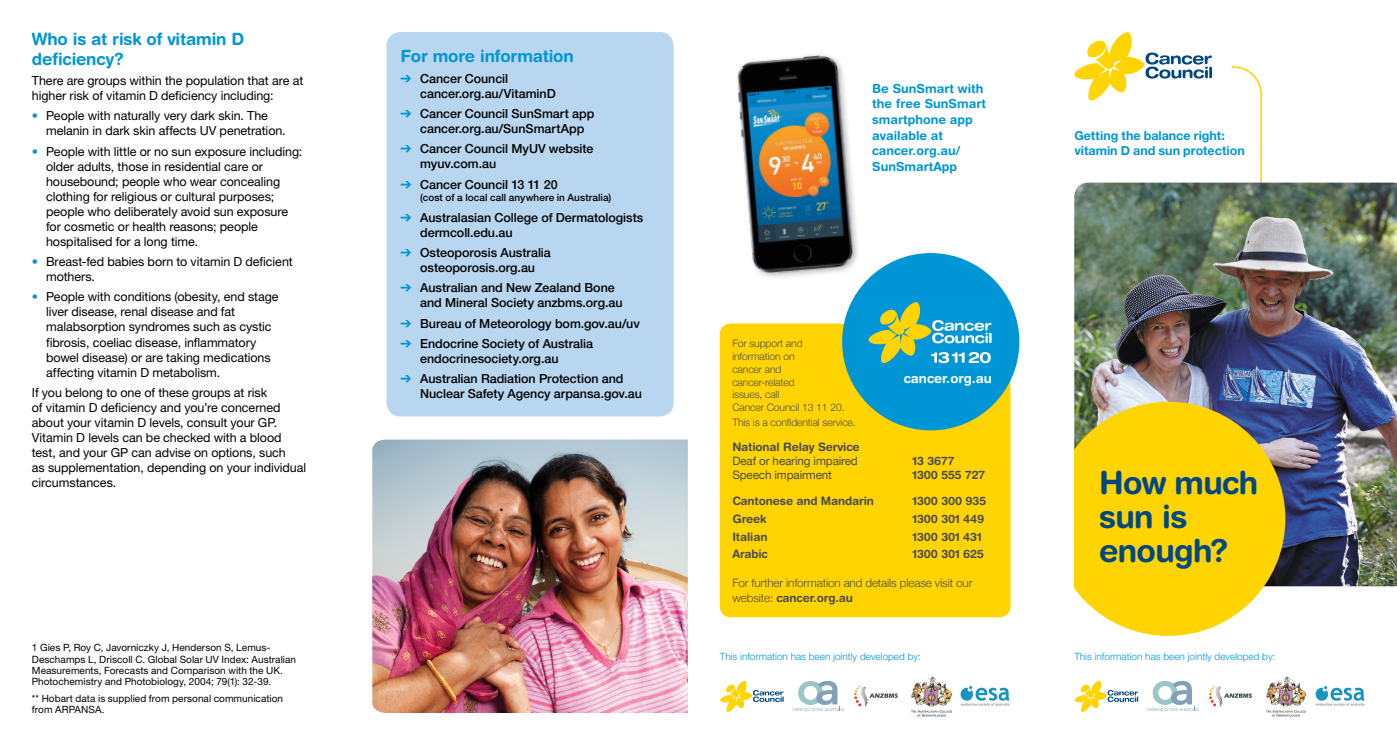
<style>
.page{position:relative;width:1397px;height:745px;background:#fff}
.page>*{position:absolute;margin:0;border:0;box-sizing:border-box;transform-origin:0 0}
.t1{font:700 31.88px/34px "Helvetica Rounded";letter-spacing:-.02em;color:#004883}
.t2{font:700 16.88px/19.4px "Helvetica Rounded";letter-spacing:-.01em;color:#0096d6}
.t3{font:700 13.12px "Helvetica Rounded";color:#fff}
.t4{font:12.5px/15px "Helvetica Neue LT Std";letter-spacing:-.005em;color:#000}
.t5{font:500 12.5px/15px "Helvetica Neue LT Std";color:#000}
.t6{font:700 12.5px/15.6px "Helvetica Rounded";color:#0096d6}
.t7{font:700 12.5px/15px "Helvetica Neue LT Std";color:#0096d6}
.t8{font:700 11.62px "Helvetica Rounded";letter-spacing:-.01em;color:#4d4d4f}
.t9{font:300 11.62px "Helvetica Neue";letter-spacing:-.01em;color:#4d4d4f}
.t10{font:11.62px "Helvetica Neue";letter-spacing:-.01em;color:#4d4d4f}
.t11{font:300 10.38px/13px "Helvetica Neue";letter-spacing:-.01em;color:#4d4d4f}
.t12{font:10px/11.2px "Helvetica Neue LT Std";letter-spacing:.005em;color:#000}
.t13{font:300 10px "Helvetica Neue LT Std";color:#0096d6}
.t14{font:500 10px "Helvetica Neue LT Std";letter-spacing:.005em;color:#000}
.s1{color:#0096d6}
.s2{font-family:"Helvetica Neue";font-weight:300}
</style>
<div class="page">
<div style="left:386px;top:32px;width:287px;height:384px;background:#b9d6f0;border-radius:14px"></div>
<img style="left:854px;top:685px;width:44px;height:22px">
<img style="left:1209px;top:685px;width:43px;height:22px">
<img style="left:911px;top:676px;width:40px;height:39px">
<img style="left:1266px;top:676px;width:39px;height:39px">
<svg style="left:720px;top:680px;width:63px;height:31px"></svg>
<svg style="left:1074px;top:680px;width:63px;height:31px"></svg>
<svg style="left:792px;top:680px;width:51px;height:31px"></svg>
<svg style="left:1147px;top:680px;width:51px;height:31px"></svg>
<svg style="left:1231px;top:66px;width:31px;height:116px"></svg>
<img style="left:1074px;top:182px;width:322px;height:404px">
<svg style="left:1074px;top:32px;width:137px;height:69px"></svg>
<svg style="left:1074px;top:401px;width:211px;height:234px;fill:#ffd400"></svg>
<img style="left:372px;top:439px;width:315px;height:273px">
<img style="left:960px;top:685px;width:50px;height:22px">
<img style="left:1315px;top:685px;width:49px;height:22px">
<div style="left:719px;top:323px;width:291px;height:294px;background:#ffd400;border-radius:11px"></div>
<img style="left:737px;top:54px;width:121px;height:223px">
<div style="left:842px;top:253px;width:177px;height:177px;background:#0096d6;border-radius:50%"></div>
<img style="left:868px;top:301px;width:124px;height:63px">
<h2 class="t2" style="left:32px;top:29px;width:214px">Who is at risk of vitamin D deficiency?</h2>
<p class="t4" style="left:32px;top:73px;width:273px">There are groups within the population that are at higher risk of vitamin D deficiency including:</p>
<p class="t4" style="left:46px;top:108px;width:241px;text-indent:-14px"><span class="s1">•</span> People with naturally very dark skin. The melanin in dark skin affects UV penetration.</p>
<p class="t4" style="left:46px;top:143px;width:258px;text-indent:-14px"><span class="s1">•</span> People with little or no sun exposure including: older adults, those in residential care or housebound; people who wear concealing clothing for religious or cultural purposes; people who deliberately avoid sun exposure for cosmetic or health reasons; people hospitalised for a long time.</p>
<p class="t4" style="left:46px;top:254px;width:248px;text-indent:-14px"><span class="s1">•</span> Breast-fed babies born to vitamin D deficient mothers.</p>
<p class="t4" style="left:46px;top:289px;width:234px;text-indent:-14px"><span class="s1">•</span> People with conditions (obesity, end stage liver disease, renal disease and fat malabsorption syndromes such as cystic fibrosis, coeliac disease, inflammatory bowel disease) or are taking medications affecting vitamin D metabolism.</p>
<p class="t4" style="left:32px;top:384px;width:276px">If you belong to one of these groups at risk<br>of vitamin D deficiency and you’re concerned about your vitamin D levels, consult your GP.<br>Vitamin D levels can be checked with a blood test, and your GP can advise on options, such<br>as supplementation, depending on your individual circumstances.</p>
<p class="t12" style="left:32px;top:641px;width:266px">1 Gies P, Roy C, Javorniczky J, Henderson S, Lemus-Deschamps L, Driscoll C. Global Solar UV Index: Australian Measurements, Forecasts and Comparison with the UK.<br>Photochemistry and Photobiology, 2004; 79(1): 32-39.</p>
<p class="t12" style="left:32px;top:692px;width:253px">** Hobart data is supplied from personal communication from ARPANSA.</p>
<h2 class="t2" style="left:400px;top:46px;width:174px">For more information</h2>
<p class="t5" style="left:420px;top:70px;width:137px;text-indent:-19px"><span class="s1">➔</span> Cancer Council cancer.org.au/VitaminD</p>
<p class="t5" style="left:420px;top:106px;width:176px;text-indent:-19px"><span class="s1">➔</span> Cancer Council SunSmart app cancer.org.au/SunSmartApp</p>
<p class="t5" style="left:420px;top:141px;width:175px;text-indent:-19px"><span class="s1">➔</span> Cancer Council MyUV website myuv.com.au</p>
<p class="t5" style="left:400px;top:176px;width:158px"><span class="s1">➔</span> Cancer Council 13 11 20</p>
<p class="t14" style="left:420px;top:191px;width:193px">(cost of a local call anywhere in Australia)</p>
<p class="t5" style="left:420px;top:209px;width:225px;text-indent:-19px"><span class="s1">➔</span> Australasian College of Dermatologists dermcoll.edu.au</p>
<p class="t5" style="left:400px;top:244px;width:152px;text-align:center"><span class="s1">➔</span> Osteoporosis Australia osteoporosis.org.au</p>
<p class="t5" style="left:420px;top:280px;width:204px;text-indent:-19px"><span class="s1">➔</span> Australian and New Zealand Bone and Mineral Society anzbms.org.au</p>
<p class="t5" style="left:400px;top:315px;width:241px"><span class="s1">➔</span> Bureau of Meteorology bom.gov.au/uv</p>
<p class="t5" style="left:420px;top:335px;width:174px;text-indent:-19px"><span class="s1">➔</span> Endocrine Society of Australia endocrinesociety.org.au</p>
<p class="t5" style="left:420px;top:371px;width:223px;text-indent:-19px"><span class="s1">➔</span> Australian Radiation Protection and<br>Nuclear Safety Agency arpansa.gov.au</p>
<p class="t6" style="left:872px;top:80px;width:115px">Be SunSmart with the free SunSmart smartphone app available at cancer.org.au/<br>SunSmartApp</p>
<p class="t11" style="left:732px;top:335px;width:114px">For support and information on<br>cancer and cancer-related<br>issues, call<br>Cancer Council 13 11 20.</p>
<p class="t11" style="left:732px;top:414px;width:125px">This is a confidential service.</p>
<p class="t8" style="left:732px;top:439px;width:129px">National Relay Service</p>
<p class="t10" style="left:732px;top:452px;width:127px">Deaf or hearing impaired</p>
<p class="t8" style="left:912px;top:453px;width:43px">13 3677</p>
<p class="t10" style="left:732px;top:466px;width:101px">Speech impairment</p>
<p class="t8" style="left:912px;top:468px;width:74px">1300 555 727</p>
<p class="t8" style="left:732px;top:493px;width:143px">Cantonese and Mandarin</p>
<p class="t8" style="left:912px;top:493px;width:75px">1300 300 935</p>
<p class="t8" style="left:732px;top:511px;width:36px">Greek</p>
<p class="t8" style="left:912px;top:511px;width:73px">1300 301 449</p>
<p class="t8" style="left:732px;top:529px;width:37px">Italian</p>
<p class="t8" style="left:912px;top:529px;width:71px">1300 301 431</p>
<p class="t8" style="left:732px;top:547px;width:37px">Arabic</p>
<p class="t8" style="left:912px;top:547px;width:73px">1300 301 625</p>
<p class="t9" style="left:732px;top:573px;width:241px">For further information and details please visit our</p>
<p class="t8" style="left:732px;top:590px;width:122px"><span class="s2">website:</span> cancer.org.au</p>
<p class="t3" style="left:903px;top:369px;width:90px">cancer.org.au</p>
<p class="t7" style="left:1074px;top:128px;width:172px">Getting the balance right: vitamin D and sun protection</p>
<h1 class="t1" style="left:1098px;top:465px;width:161px">How much sun is enough?</h1>
<p class="t13" style="left:719px;top:649px;width:202px">This information has been jointly developed by:</p>
<p class="t13" style="left:1074px;top:649px;width:202px">This information has been jointly developed by:</p>
</div>
